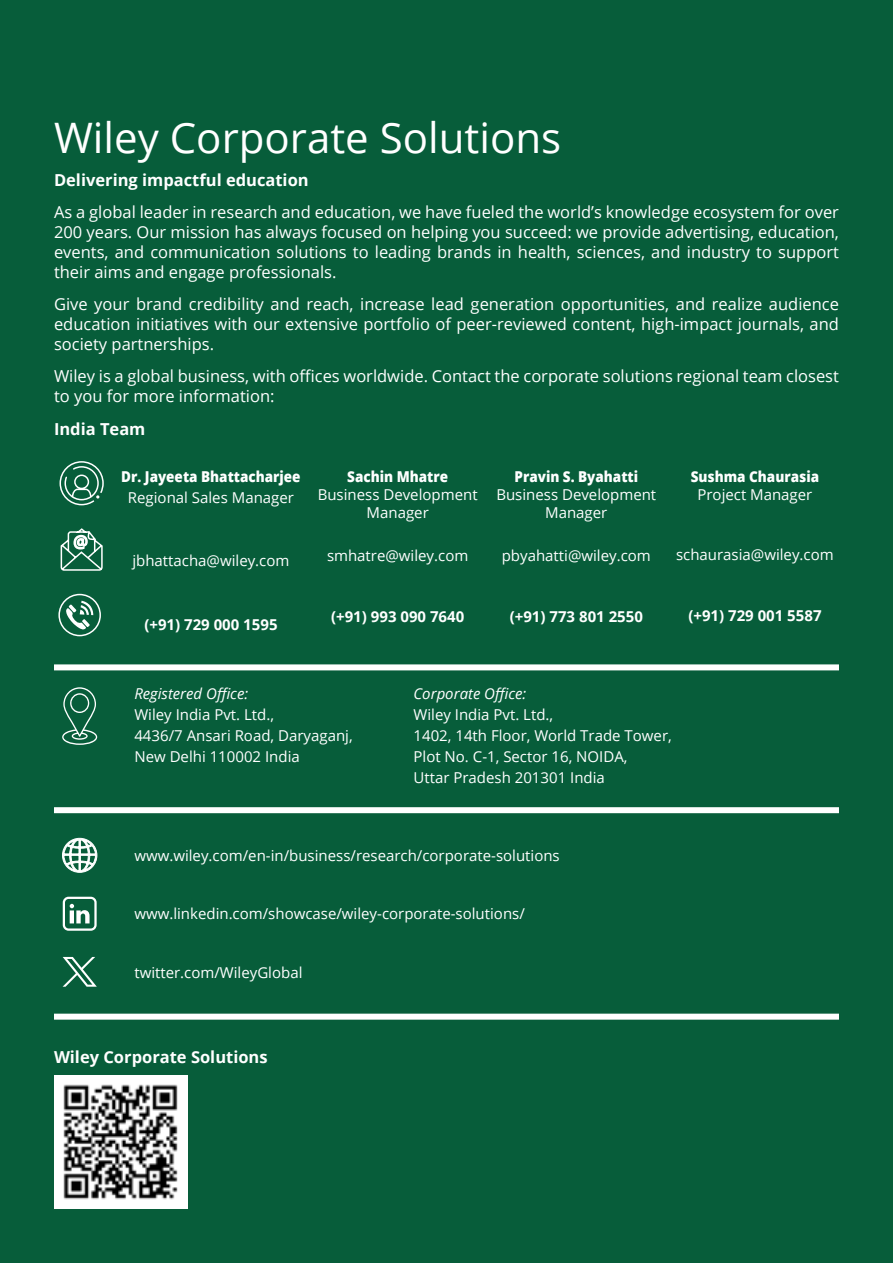
<style>
.page{position:relative;width:893px;height:1263px;background:#075d3a}
.page>*{position:absolute;margin:0;border:0;box-sizing:border-box;transform-origin:0 0}
.t1{font:42px "Open Sans";color:#fff}
.t2{font:16.5px/19.8px "Open Sans";color:#fff;text-align:justify}
.t3{font:700 16.5px "Open Sans";color:#fff}
.t4{font:15px/21px "Open Sans";color:#fff}
.t5{font:800 15px "Open Sans";color:#fff;scale:.9 1}
.t6{font:700 15px "Open Sans";color:#fff}
.t7{font:italic 15px "Open Sans";color:#fff}
</style>
<div class="page">
<div style="left:54px;top:807px;width:785px;height:6px;background:#fff"></div>
<div style="left:54px;top:1014px;width:785px;height:6px;background:#fff"></div>
<div style="left:54px;top:664px;width:785px;height:6px;background:#fff"></div>
<svg style="left:63px;top:957px;width:34px;height:30px"></svg>
<div style="left:63px;top:897px;width:34px;height:34px;border:2px solid #fff;border-radius:5px"></div>
<svg style="left:70px;top:904px;width:20px;height:19px"></svg>
<div style="left:58px;top:594px;width:43px;height:42px;border:2px solid #fff;border-radius:50%"></div>
<svg style="left:66px;top:601px;width:27px;height:28px"></svg>
<svg style="left:62px;top:838px;width:35px;height:35px"></svg>
<svg style="left:62px;top:687px;width:35px;height:58px"></svg>
<svg style="left:60px;top:528px;width:43px;height:43px"></svg>
<svg style="left:59px;top:461px;width:45px;height:45px"></svg>
<div style="left:54px;top:1075px;width:133px;height:133px;background:#fff"></div>
<img style="left:63px;top:1084px;width:115px;height:116px">
<h1 class="t1" style="left:54px;top:109px;width:509px">Wiley Corporate Solutions</h1>
<p class="t3" style="left:54px;top:168px;width:256px">Delivering impactful education</p>
<p class="t2" style="left:54px;top:202px;width:786px">As a global leader in research and education, we have fueled the world’s knowledge ecosystem for over 200 years. Our mission has always focused on helping you succeed: we provide advertising, education, events, and communication solutions to leading brands in health, sciences, and industry to support their aims and engage professionals.</p>
<p class="t2" style="left:54px;top:294px;width:786px">Give your brand credibility and reach, increase lead generation opportunities, and realize audience education initiatives with our extensive portfolio of peer-reviewed content, high-impact journals, and society partnerships.</p>
<p class="t2" style="left:54px;top:366px;width:786px">Wiley is a global business, with offices worldwide. Contact the corporate solutions regional team closest to you for more information:</p>
<p class="t3" style="left:54px;top:417px;width:93px">India Team</p>
<p class="t5" style="left:121px;top:465px;width:201px">Dr. Jayeeta Bhattacharjee</p>
<p class="t4" style="left:128px;top:486px;width:168px">Regional Sales Manager</p>
<p class="t4" style="left:132px;top:550px;width:159px">jbhattacha@wiley.com</p>
<p class="t6" style="left:144px;top:613px;width:135px">(+91) 729 000 1595</p>
<p class="t5" style="left:347px;top:465px;width:114px">Sachin Mhatre</p>
<p class="t4" style="left:318px;top:485px;width:161px;line-height:18px;text-align:center">Business Development<br>Manager</p>
<p class="t4" style="left:327px;top:545px;width:143px">smhatre@wiley.com</p>
<p class="t6" style="left:331px;top:605px;width:135px">(+91) 993 090 7640</p>
<p class="t5" style="left:514px;top:465px;width:139px">Pravin S. Byahatti</p>
<p class="t4" style="left:496px;top:485px;width:161px;line-height:18px;text-align:center">Business Development<br>Manager</p>
<p class="t4" style="left:502px;top:545px;width:151px">pbyahatti@wiley.com</p>
<p class="t6" style="left:510px;top:605px;width:135px">(+91) 773 801 2550</p>
<p class="t5" style="left:691px;top:465px;width:144px">Sushma Chaurasia</p>
<p class="t4" style="left:697px;top:483px;width:116px">Project Manager</p>
<p class="t4" style="left:676px;top:544px;width:159px">schaurasia@wiley.com</p>
<p class="t6" style="left:688px;top:604px;width:135px">(+91) 729 001 5587</p>
<p class="t7" style="left:134px;top:683px;width:115px">Registered Office:</p>
<p class="t4" style="left:134px;top:703px;width:220px">Wiley India Pvt. Ltd.,<br>4436/7 Ansari Road, Daryaganj,<br>New Delhi 110002 India</p>
<p class="t7" style="left:414px;top:683px;width:114px">Corporate Office:</p>
<p class="t4" style="left:414px;top:703px;width:260px">Wiley India Pvt. Ltd.,<br>1402, 14th Floor, World Trade Tower,<br>Plot No. C-1, Sector 16, NOIDA,<br>Uttar Pradesh 201301 India</p>
<p class="t4" style="left:134px;top:845px;width:427px">www.wiley.com/en-in/business/research/corporate-solutions</p>
<p class="t4" style="left:134px;top:903px;width:392px">www.linkedin.com/showcase/wiley-corporate-solutions/</p>
<p class="t4" style="left:134px;top:961px;width:170px">twitter.com/WileyGlobal</p>
<p class="t3" style="left:54px;top:1045px;width:215px">Wiley Corporate Solutions</p>
</div>
